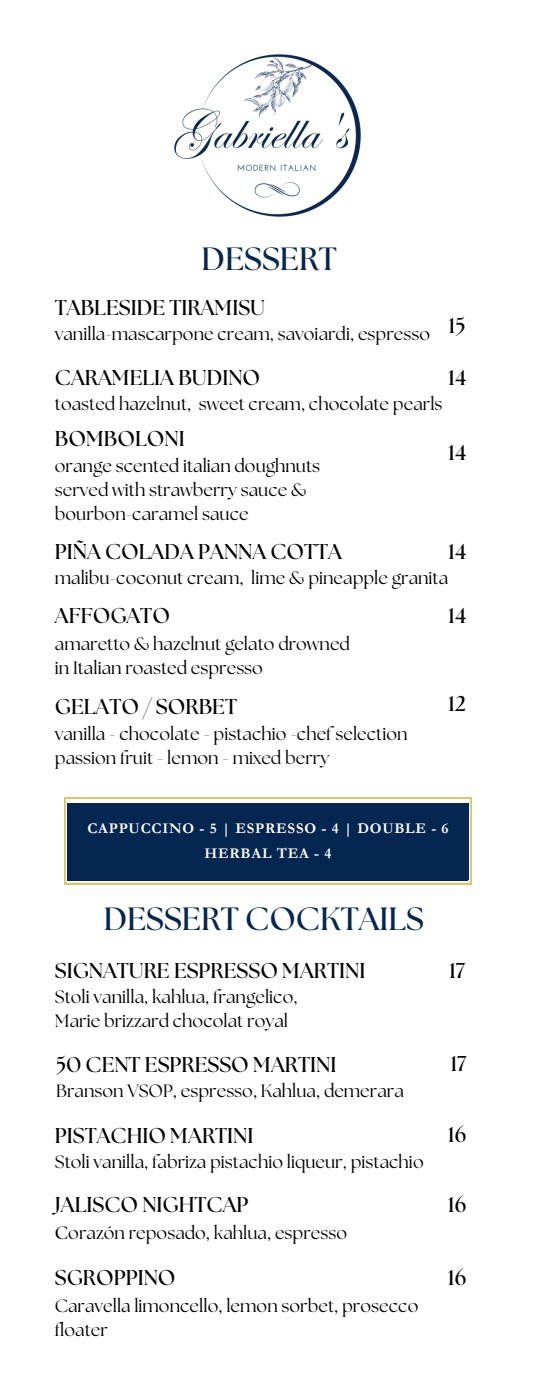
<style>
.page{position:relative;width:536px;height:1386px;background:#fff}
.page>*{position:absolute;margin:0;border:0;box-sizing:border-box;transform-origin:0 0}
.t1{font:700 32.2px "The Seasons";color:#052650}
.t2{font:700 21.35px "The Seasons";color:#000}
.t3{font:17.85px/24.2px "The Seasons";color:#000}
.t4{font:700 14.88px/24.7px "Garamond";letter-spacing:.055em;color:#fff;text-align:center}
.s1{font-weight:700}
</style>
<div class="page">
<img style="left:174px;top:54px;width:187px;height:163px">
<svg style="left:64px;top:798px;width:407px;height:86px"></svg>
<div style="left:68px;top:804px;width:400px;height:76px;background:#052650"></div>
<h1 class="t1" style="left:201px;top:237px;width:137px">DESSERT</h1>
<p class="t2" style="left:55px;top:293px;width:211px">TABLESIDE TIRAMISU</p>
<p class="t3" style="left:55px;top:322px;width:412px">vanilla-mascarpone cream, savoiardi, espresso <sup>15</sup></p>
<p class="t2" style="left:55px;top:363px;width:207px">CARAMELIA BUDINO</p>
<p class="t3" style="left:55px;top:392px;width:389px">toasted hazelnut, sweet cream, chocolate pearls</p>
<p class="t2" style="left:448px;top:363px;width:19px">14</p>
<p class="t2" style="left:55px;top:425px;width:131px">BOMBOLONI</p>
<p class="t3" style="left:55px;top:454px;width:267px">orange scented italian doughnuts served with strawberry sauce &amp; bourbon-caramel sauce</p>
<p class="t2" style="left:448px;top:438px;width:19px">14</p>
<p class="t2" style="left:55px;top:537px;width:288px">PIÑA COLADA PANNA COTTA</p>
<p class="t3" style="left:55px;top:566px;width:394px">malibu-coconut cream, lime &amp; pineapple granita</p>
<p class="t2" style="left:448px;top:537px;width:19px">14</p>
<p class="t2" style="left:55px;top:602px;width:116px">AFFOGATO</p>
<p class="t3" style="left:55px;top:632px;width:296px">amaretto &amp; hazelnut gelato drowned in Italian roasted espresso</p>
<p class="t2" style="left:55px;top:693px;width:183px">GELATO / SORBET</p>
<p class="t3" style="left:55px;top:722px;width:354px">vanilla - chocolate - pistachio -chef selection passion fruit - lemon - mixed berry</p>
<p class="t2" style="left:448px;top:602px;width:19px">14</p>
<p class="t2" style="left:448px;top:690px;width:19px">12</p>
<p class="t4" style="left:87px;top:816px;width:362px">CAPPUCCINO - 5 | ESPRESSO - 4 | DOUBLE - 6<br>HERBAL TEA - 4</p>
<h1 class="t1" style="left:104px;top:898px;width:321px">DESSERT COCKTAILS</h1>
<p class="t2" style="left:55px;top:957px;width:312px">SIGNATURE ESPRESSO MARTINI</p>
<p class="t3" style="left:55px;top:985px;width:244px">Stoli vanilla, kahlua, frangelico,<br>Marie brizzard chocolat royal</p>
<p class="t2" style="left:56px;top:1051px;width:281px">50 CENT ESPRESSO MARTINI</p>
<p class="t3" style="left:56px;top:1079px;width:349px">Branson VSOP, espresso, Kahlua, demerara</p>
<p class="t2" style="left:55px;top:1121px;width:200px">PISTACHIO MARTINI</p>
<p class="t3" style="left:55px;top:1150px;width:370px">Stoli vanilla, fabriza pistachio liqueur, pistachio</p>
<p class="t2" style="left:55px;top:1191px;width:195px">JALISCO NIGHTCAP</p>
<p class="t3" style="left:55px;top:1221px;width:293px"><span class="s1">C</span>orazón reposado, kahlua, espresso</p>
<p class="t2" style="left:55px;top:1264px;width:122px">SGROPPINO</p>
<p class="t3" style="left:55px;top:1294px;width:365px">Caravella limoncello, lemon sorbet, prosecco floater</p>
<p class="t2" style="left:449px;top:957px;width:17px">17</p>
<p class="t2" style="left:450px;top:1050px;width:17px">17</p>
<p class="t2" style="left:447px;top:1120px;width:20px">16</p>
<p class="t2" style="left:447px;top:1191px;width:20px">16</p>
<p class="t2" style="left:447px;top:1264px;width:20px">16</p>
</div>
